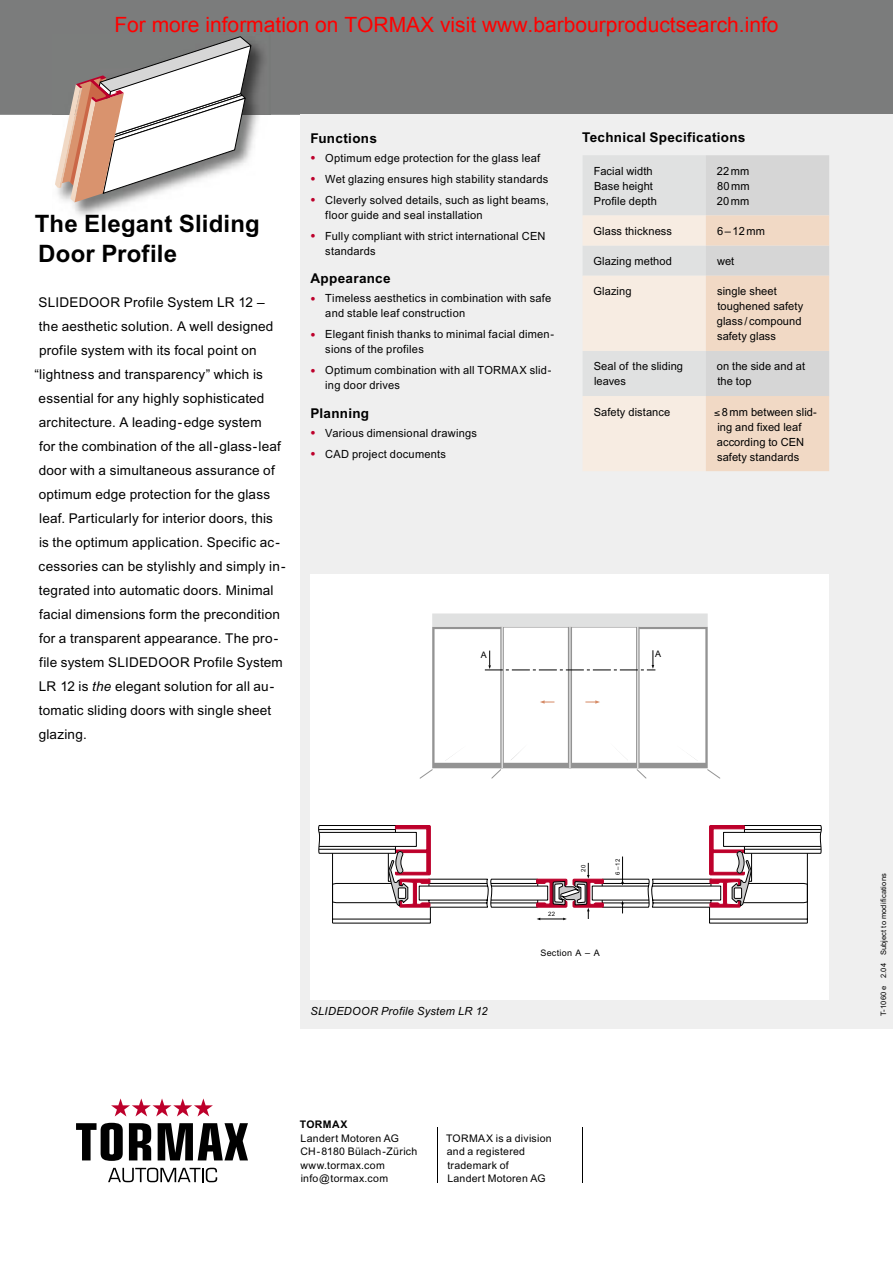
<style>
.page{position:relative;width:893px;height:1263px;background:#fff}
.page>*{position:absolute;margin:0;border:0;box-sizing:border-box;transform-origin:0 0}
.t1{font:700 24px/30px "Arial";letter-spacing:.01em;color:#000}
.t2{font:21px "Arial";color:#f00}
.t3{font:13.5px "Arial";letter-spacing:.015em;color:#000}
.t4{font:700 13.5px "Arial";letter-spacing:.02em;color:#000}
.t5{font:11.25px/15px "Arial";letter-spacing:.02em;color:#000}
.t6{font:italic 11.25px "Arial";letter-spacing:.03em;color:#000}
.t7{font:10.5px/13.5px "Arial";letter-spacing:.025em;color:#000}
.t8{font:700 10.5px "Arial";letter-spacing:.035em;color:#000}
.t9{font:9px "Arial";letter-spacing:.03em;color:#000}
.t10{font:7.5px "Arial";letter-spacing:.02em;color:#000}
.t11{font:6px "Arial";color:#000}
.s1{font-style:italic}
.s2{font-size:15px;color:#bd002b}
</style>
<div class="page">
<div style="left:0;top:0;width:893px;height:115px;background:#7b7c7c"></div>
<svg style="left:108px;top:1168px;width:109px;height:14px"></svg>
<svg style="left:111px;top:1098px;width:102px;height:18px"></svg>
<svg style="left:76px;top:1123px;width:47px;height:38px"></svg>
<svg style="left:129px;top:1123px;width:22px;height:37px"></svg>
<svg style="left:158px;top:1123px;width:90px;height:37px"></svg>
<hr style="left:438px;top:1127px;width:1px;height:55px;background:#000">
<hr style="left:582px;top:1127px;width:1px;height:55px;background:#000">
<div style="left:300px;top:115px;width:593px;height:914px;background:#efefef"></div>
<img style="left:53px;top:35px;width:217px;height:181px">
<svg style="left:55px;top:36px;width:196px;height:166px"></svg>
<svg style="left:583px;top:155px;width:246px;height:316px"></svg>
<div style="left:310px;top:574px;width:519px;height:425px;background:#fff"></div>
<svg style="left:318px;top:825px;width:504px;height:99px"></svg>
<svg style="left:419px;top:613px;width:301px;height:166px"></svg>
<h2 class="t2" style="left:114px;top:11px;width:666px">For more information on TORMAX visit www.barbourproductsearch.info</h2>
<h1 class="t1" style="left:35px;top:208px;width:227px">The Elegant Sliding<br>Door Profile</h1>
<p class="t3" style="left:39px;top:294px;width:228px">SLIDEDOOR Profile System LR 12 –</p>
<p class="t3" style="left:39px;top:318px;width:236px">the aesthetic solution. A well designed</p>
<p class="t3" style="left:39px;top:342px;width:219px">profile system with its focal point on</p>
<p class="t3" style="left:34px;top:366px;width:230px">“lightness and transparency” which is</p>
<p class="t3" style="left:39px;top:390px;width:227px">essential for any highly sophisticated</p>
<p class="t3" style="left:39px;top:414px;width:224px">architecture. A leading-edge system</p>
<p class="t3" style="left:39px;top:438px;width:243px">for the combination of the all-glass-leaf</p>
<p class="t3" style="left:39px;top:462px;width:238px">door with a simultaneous assurance of</p>
<p class="t3" style="left:39px;top:486px;width:233px">optimum edge protection for the glass</p>
<p class="t3" style="left:39px;top:510px;width:235px">leaf. Particularly for interior doors, this</p>
<p class="t3" style="left:39px;top:534px;width:242px">is the optimum application. Specific ac-</p>
<p class="t3" style="left:39px;top:558px;width:248px">cessories can be stylishly and simply in-</p>
<p class="t3" style="left:39px;top:582px;width:236px">tegrated into automatic doors. Minimal</p>
<p class="t3" style="left:39px;top:606px;width:242px">facial dimensions form the precondition</p>
<p class="t3" style="left:39px;top:630px;width:241px">for a transparent appearance. The pro-</p>
<p class="t3" style="left:39px;top:654px;width:245px">file system SLIDEDOOR Profile System</p>
<p class="t3" style="left:39px;top:678px;width:237px">LR 12 is <span class="s1">the</span> elegant solution for all au-</p>
<p class="t3" style="left:39px;top:702px;width:234px">tomatic sliding doors with single sheet</p>
<p class="t3" style="left:39px;top:726px;width:50px">glazing.</p>
<p class="t4" style="left:310px;top:130px;width:68px">Functions</p>
<p class="t5" style="left:310px;top:150px;width:231px"><span class="s2">•</span> Optimum edge protection for the glass leaf</p>
<p class="t5" style="left:310px;top:171px;width:239px"><span class="s2">•</span> Wet glazing ensures high stability standards</p>
<p class="t5" style="left:325px;top:192px;width:225px;text-indent:-15px"><span class="s2">•</span> Cleverly solved details, such as light beams, floor guide and seal installation</p>
<p class="t5" style="left:325px;top:228px;width:222px;text-indent:-15px"><span class="s2">•</span> Fully compliant with strict international CEN standards</p>
<p class="t4" style="left:310px;top:270px;width:82px">Appearance</p>
<p class="t5" style="left:325px;top:291px;width:228px;text-indent:-15px"><span class="s2">•</span> Timeless aesthetics in combination with safe and stable leaf construction</p>
<p class="t5" style="left:325px;top:327px;width:231px;text-indent:-15px"><span class="s2">•</span> Elegant finish thanks to minimal facial dimen&shy;sions of the profiles</p>
<p class="t5" style="left:325px;top:363px;width:228px;text-indent:-15px"><span class="s2">•</span> Optimum combination with all TORMAX slid&shy;ing door drives</p>
<p class="t4" style="left:310px;top:405px;width:60px">Planning</p>
<p class="t5" style="left:310px;top:425px;width:168px"><span class="s2">•</span> Various dimensional drawings</p>
<p class="t5" style="left:310px;top:446px;width:137px"><span class="s2">•</span> CAD project documents</p>
<p class="t4" style="left:582px;top:130px;width:165px">Technical Specifications</p>
<p class="t5" style="left:594px;top:163px;width:64px">Facial width<br>Base height<br>Profile depth</p>
<p class="t5" style="left:717px;top:163px;width:34px;text-align:justify">22 mm 80 mm 20 mm</p>
<p class="t5" style="left:593px;top:223px;width:80px">Glass thickness</p>
<p class="t5" style="left:717px;top:223px;width:49px">6 – 12 mm</p>
<p class="t5" style="left:593px;top:254px;width:80px">Glazing method</p>
<p class="t5" style="left:717px;top:254px;width:19px">wet</p>
<p class="t5" style="left:593px;top:284px;width:40px">Glazing</p>
<p class="t5" style="left:717px;top:284px;width:88px">single sheet toughened safety glass / compound safety glass</p>
<p class="t5" style="left:594px;top:359px;width:91px">Seal of the sliding leaves</p>
<p class="t5" style="left:717px;top:359px;width:90px">on the side and at the top</p>
<p class="t5" style="left:594px;top:404px;width:78px">Safety distance</p>
<p class="t5" style="left:714px;top:404px;width:104px">≤ 8 mm between slid&shy;ing and fixed leaf according to CEN safety standards</p>
<p class="t9" style="left:481px;top:649px;width:8px">A</p>
<p class="t9" style="left:655px;top:649px;width:8px">A</p>
<p class="t11" style="left:548px;top:911px;width:8px">22</p>
<p class="t11" style="left:580px;top:872px;width:8px;rotate:-90deg">20</p>
<p class="t11" style="left:614px;top:875px;width:18px;rotate:-90deg">6 – 12</p>
<p class="t6" style="left:310px;top:1004px;width:179px">SLIDEDOOR Profile System LR 12</p>
<p class="t9" style="left:540px;top:947px;width:61px">Section A – A</p>
<p class="t8" style="left:300px;top:1118px;width:49px">TORMAX</p>
<p class="t7" style="left:300px;top:1131px;width:119px">Landert Motoren AG<br>CH-8180 Bülach-Zürich www.tormax.com info@tormax.com</p>
<p class="t7" style="left:446px;top:1131px;width:107px">TORMAX is a division and a registered trademark of<br>Landert Motoren AG</p>
<p class="t10" style="left:879px;top:1016px;width:144px;rotate:-90deg">T-1060 e 2.04 Subject to modifications</p>
</div>
